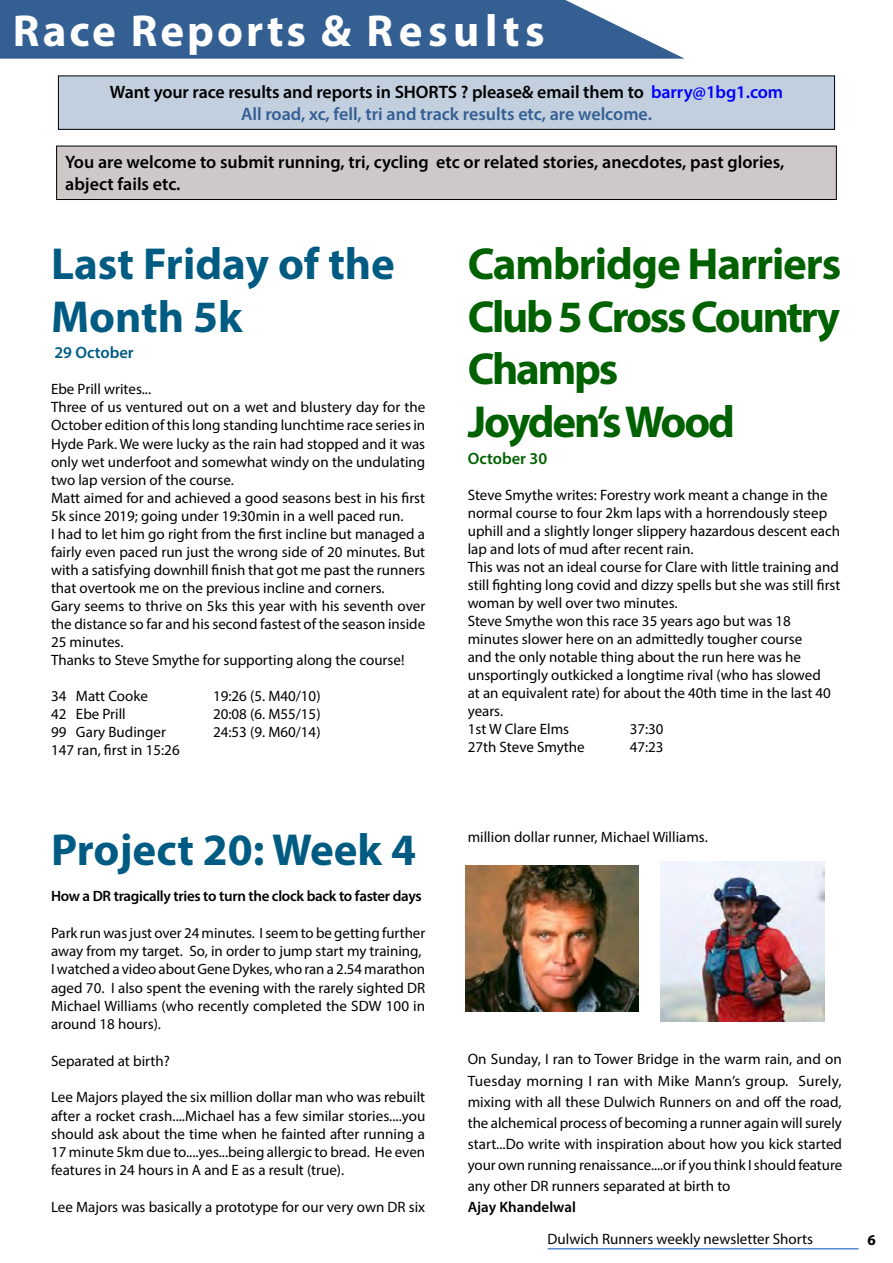
<style>
.page{position:relative;width:893px;height:1263px;background:#fff}
.page>*{position:absolute;margin:0;border:0;box-sizing:border-box;transform-origin:0 0}
.t1{font:700 45px/52.5px "Myriad Pro";letter-spacing:-.05em;color:#006100}
.t2{font:700 45px/52.5px "Myriad Pro";color:#005b83}
.t3{font:700 45px "Myriad Pro";letter-spacing:.075em;color:#fff}
.t4{font:600 18px/21.6px "Myriad Pro";color:#000;text-align:center}
.t5{font:600 16.5px "Myriad Pro";color:#005b83}
.t6{font:600 16.5px "Myriad Pro";color:#006100}
.t7{font:15px/18px "Myriad Pro";color:#000}
.t8{font:600 15px "Myriad Pro";letter-spacing:-.02em;color:#000}
.t9{font:600 15px "Myriad Pro";color:#000}
.t10{font:700 15px "Myriad Pro";color:#000}
.s1{color:#00f}
.s2{color:#345f93}
</style>
<div class="page">
<hr style="left:548px;top:1248px;width:310px;height:1px;background:#004fb7">
<svg style="left:58px;top:75px;width:777px;height:55px;background:#bac7d6"></svg>
<svg style="left:0;top:0;width:685px;height:59px;background:#466d9c"></svg>
<div style="left:57px;top:146px;width:779px;height:53px;background:#cec9c8"></div>
<div style="left:56px;top:146px;width:780px;height:54px;border:1px solid #000"></div>
<img style="left:661px;top:862px;width:164px;height:159px">
<img style="left:466px;top:865px;width:173px;height:146px">
<h1 class="t3" style="left:13px;top:2px;width:533px">Race Reports &amp; Results</h1>
<p class="t4" style="left:110px;top:81px;width:675px">Want your race results and reports in SHORTS ? please&amp; email them to <span class="s1">barry@1bg1.com<br></span><span class="s2">All road, xc, fell, tri and track results etc, are welcome.</span></p>
<p class="t4" style="left:65px;top:151px;width:721px;text-align:left">You are welcome to submit running, tri, cycling etc or related stories, anecdotes, past glories, abject fails etc.</p>
<h1 class="t2" style="left:51px;top:236px;width:346px">Last Friday of the<br>Month 5k</h1>
<p class="t5" style="left:54px;top:342px;width:81px">29 October</p>
<p class="t7" style="left:51px;top:380px;width:376px">Ebe Prill writes...<br>Three of us ventured out on a wet and blustery day for the October edition of this long standing lunchtime race series in Hyde Park. We were lucky as the rain had stopped and it was only wet underfoot and somewhat windy on the undulating two lap version of the course.<br>Matt aimed for and achieved a good seasons best in his first 5k since 2019; going under 19:30min in a well paced run.<br>I had to let him go right from the first incline but managed a fairly even paced run just the wrong side of 20 minutes. But with a satisfying downhill finish that got me past the runners that overtook me on the previous incline and corners.<br>Gary seems to thrive on 5ks this year with his seventh over the distance so far and his second fastest of the season inside 25 minutes.<br>Thanks to Steve Smythe for supporting along the course!</p>
<p class="t7" style="left:51px;top:686px;width:98px">34 Matt Cooke</p>
<p class="t7" style="left:213px;top:686px;width:109px">19:26 (5. M40/10)</p>
<p class="t7" style="left:51px;top:704px;width:76px">42 Ebe Prill</p>
<p class="t7" style="left:213px;top:704px;width:109px">20:08 (6. M55/15)</p>
<p class="t7" style="left:51px;top:722px;width:116px">99 Gary Budinger</p>
<p class="t7" style="left:213px;top:722px;width:109px">24:53 (9. M60/14)</p>
<p class="t7" style="left:51px;top:740px;width:130px">147 ran, first in 15:26</p>
<h1 class="t2" style="left:51px;top:822px;width:367px">Project 20: Week 4</h1>
<p class="t8" style="left:51px;top:887px;width:372px">How a DR tragically tries to turn the clock back to faster days</p>
<p class="t7" style="left:51px;top:923px;width:376px">Park run was just over 24 minutes. I seem to be getting further away from my target. So, in order to jump start my training, I watched a video about Gene Dykes, who ran a 2.54 marathon aged 70. I also spent the evening with the rarely sighted DR Michael Williams (who recently completed the SDW 100 in around 18 hours).</p>
<p class="t7" style="left:51px;top:1051px;width:120px">Separated at birth?</p>
<p class="t7" style="left:51px;top:1088px;width:376px;text-align:justify">Lee Majors played the six million dollar man who was rebuilt after a rocket crash....Michael has a few similar stories....you should ask about the time when he fainted after running a 17 minute 5km due to....yes...being allergic to bread. He even features in 24 hours in A and E as a result (true).</p>
<p class="t7" style="left:51px;top:1198px;width:376px">Lee Majors was basically a prototype for our very own DR six</p>
<h1 class="t1" style="left:468px;top:236px;width:375px">Cambridge Harriers<br>Club 5 Cross Country<br>Champs<br>Joyden’s Wood</h1>
<p class="t6" style="left:468px;top:447px;width:81px">October 30</p>
<p class="t7" style="left:468px;top:485px;width:374px">Steve Smythe writes: Forestry work meant a change in the normal course to four 2km laps with a horrendously steep uphill and a slightly longer slippery hazardous descent each lap and lots of mud after recent rain.<br>This was not an ideal course for Clare with little training and still fighting long covid and dizzy spells but she was still first woman by well over two minutes.<br>Steve Smythe won this race 35 years ago but was 18 minutes slower here on an admittedly tougher course<br>and the only notable thing about the run here was he unsportingly outkicked a longtime rival (who has slowed<br>at an equivalent rate) for about the 40th time in the last 40 years.<br>1st W Clare Elms</p>
<p class="t7" style="left:630px;top:719px;width:35px">37:30</p>
<p class="t7" style="left:468px;top:737px;width:118px">27th Steve Smythe</p>
<p class="t7" style="left:630px;top:737px;width:35px">47:23</p>
<p class="t7" style="left:468px;top:828px;width:242px">million dollar runner, Michael Williams.</p>
<p class="t7" style="left:468px;top:1049px;width:376px;line-height:21px;text-align:justify">On Sunday, I ran to Tower Bridge in the warm rain, and on Tuesday morning I ran with Mike Mann’s group. Surely, mixing with all these Dulwich Runners on and off the road, the alchemical process of becoming a runner again will surely start...Do write with inspiration about how you kick started your own running renaissance....or if you think I should feature any other DR runners separated at birth to</p>
<p class="t9" style="left:468px;top:1197px;width:110px">Ajay Khandelwal</p>
<p class="t7" style="left:547px;top:1230px;width:267px">Dulwich Runners weekly newsletter Shorts</p>
<p class="t10" style="left:868px;top:1230px;width:10px">6</p>
</div>
